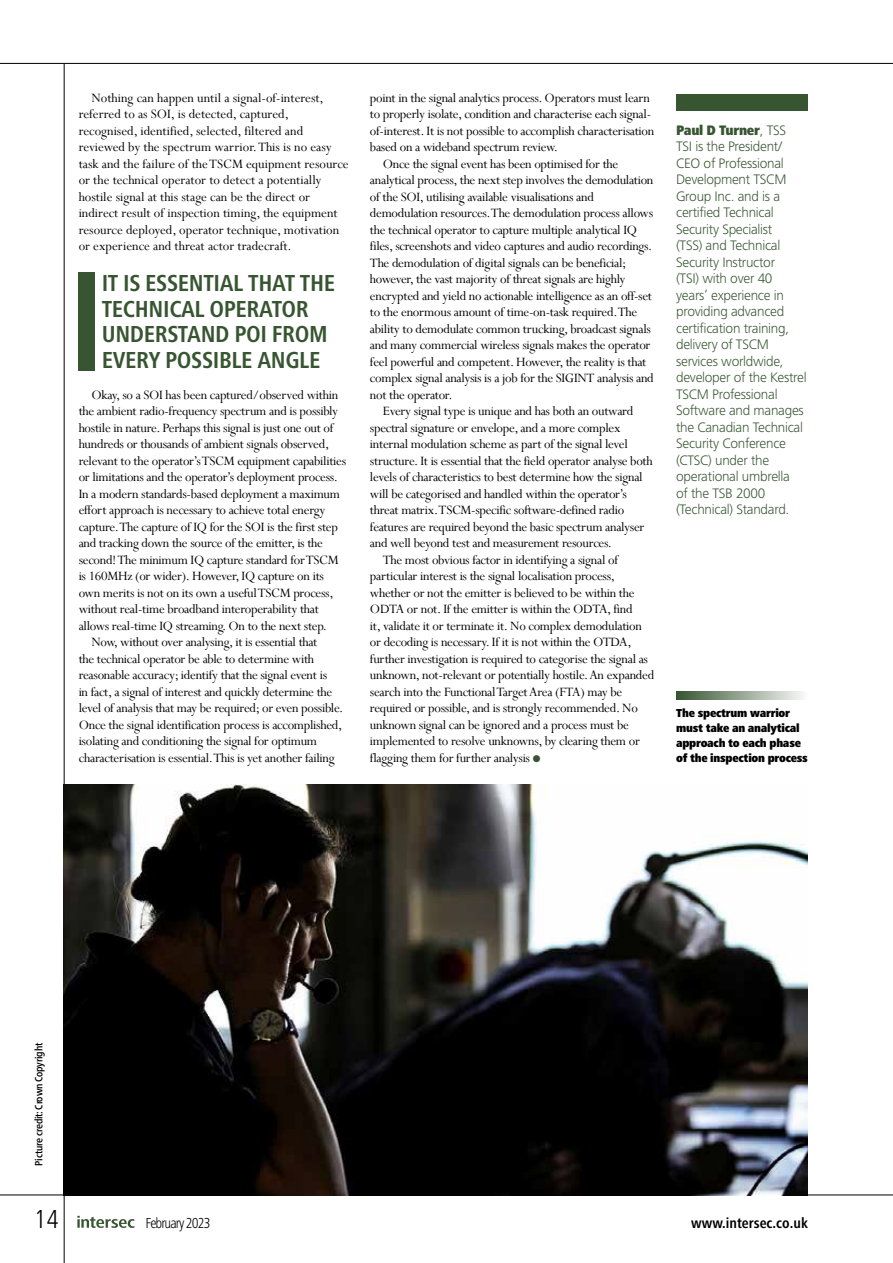
<style>
.page{position:relative;width:893px;height:1263px;background:#fff}
.page>*{position:absolute;margin:0;border:0;box-sizing:border-box;transform-origin:0 0}
.t1{font:300 condensed 27px "Frutiger Next LTW1 G";color:#000}
.t2{font:700 condensed 24px/25.5px "Frutiger Next LT";letter-spacing:-.015em;color:#385532}
.t3{font:700 condensed 15px "Frutiger Next LT";color:#000}
.t4{font:300 condensed 15px "Frutiger Next LTW1 G";letter-spacing:-.06em;color:#000}
.t5{font:14.25px "Perpetua";letter-spacing:-.02em;color:#000}
.t6{font:14.25px/16.5px "Perpetua";color:#000}
.t7{font:300 14.25px/16.5px "Frutiger Next LT";letter-spacing:-.02em;color:#385532}
.t8{font:900 condensed 14.25px "Frutiger Next Pro";letter-spacing:-.02em;color:#385532}
.t9{font:900 condensed 12px/15px "Frutiger Next Pro";letter-spacing:-.02em;color:#000}
.t10{font:500 condensed 10.5px "Frutiger Neue LT Pro";letter-spacing:-.02em;color:#000}
.s1{color:#385532}
.s2{font-family:"Frutiger Next LT";font-weight:300;font-stretch:normal}
</style>
<div class="page">
<hr style="left:0;top:1194px;width:893px;height:1px;background:#000">
<hr style="left:64px;top:64px;width:1px;height:1199px;background:#000">
<hr style="left:0;top:63px;width:893px;height:1px;background:#000">
<svg style="left:77px;top:1216px;width:58px;height:12px"></svg>
<img style="left:64px;top:784px;width:744px;height:411px">
<div style="left:676px;top:95px;width:132px;height:16px;background:#385532"></div>
<svg style="left:676px;top:691px;width:127px;height:8px"></svg>
<div style="left:79px;top:272px;width:16px;height:99px;background:#385532"></div>
<p class="t6" style="left:79px;top:89px;width:272px;text-indent:13px">Nothing can happen until a signal-of-interest, referred to as SOI, is detected, captured, recognised, identified, selected, filtered and reviewed by the spectrum warrior. This is no easy task and the failure of the TSCM equipment resource or the technical operator to detect a potentially hostile signal at this stage can be the direct or indirect result of inspection timing, the equipment resource deployed, operator technique, motivation or experience and threat actor tradecraft.</p>
<h2 class="t2" style="left:102px;top:271px;width:235px">IT IS ESSENTIAL THAT THE<br>TECHNICAL OPERATOR<br>UNDERSTAND POI FROM<br>EVERY POSSIBLE ANGLE</h2>
<p class="t5" style="left:91px;top:385px;width:248px">Okay, so a SOI has been captured/observed within</p>
<p class="t5" style="left:79px;top:402px;width:261px">the ambient radio-frequency spectrum and is possibly</p>
<p class="t5" style="left:79px;top:418px;width:256px">hostile in nature. Perhaps this signal is just one out of</p>
<p class="t5" style="left:79px;top:435px;width:252px">hundreds or thousands of ambient signals observed,</p>
<p class="t5" style="left:79px;top:451px;width:269px">relevant to the operator’s TSCM equipment capabilities</p>
<p class="t5" style="left:79px;top:468px;width:261px">or limitations and the operator’s deployment process.</p>
<p class="t5" style="left:79px;top:484px;width:263px">In a modern standards-based deployment a maximum</p>
<p class="t5" style="left:79px;top:501px;width:248px">effort approach is necessary to achieve total energy</p>
<p class="t5" style="left:79px;top:517px;width:261px">capture. The capture of IQ for the SOI is the first step</p>
<p class="t5" style="left:79px;top:534px;width:246px">and tracking down the source of the emitter, is the</p>
<p class="t5" style="left:79px;top:551px;width:262px">second! The minimum IQ capture standard for TSCM</p>
<p class="t5" style="left:79px;top:567px;width:247px">is 160MHz (or wider). However, IQ capture on its</p>
<p class="t5" style="left:79px;top:584px;width:256px">own merits is not on its own a useful TSCM process,</p>
<p class="t5" style="left:79px;top:600px;width:242px">without real-time broadband interoperability that</p>
<p class="t5" style="left:79px;top:617px;width:250px">allows real-time IQ streaming. On to the next step.</p>
<p class="t5" style="left:91px;top:633px;width:228px">Now, without over analysing, it is essential that</p>
<p class="t5" style="left:79px;top:650px;width:237px">the technical operator be able to determine with</p>
<p class="t5" style="left:79px;top:666px;width:250px">reasonable accuracy; identify that the signal event is</p>
<p class="t5" style="left:79px;top:683px;width:255px">in fact, a signal of interest and quickly determine the</p>
<p class="t5" style="left:79px;top:699px;width:266px">level of analysis that may be required; or even possible.</p>
<p class="t5" style="left:79px;top:716px;width:265px">Once the signal identification process is accomplished,</p>
<p class="t5" style="left:79px;top:732px;width:240px">isolating and conditioning the signal for optimum</p>
<p class="t5" style="left:79px;top:749px;width:258px">characterisation is essential. This is yet another failing</p>
<p class="t5" style="left:370px;top:88px;width:282px">point in the signal analytics process. Operators must learn</p>
<p class="t5" style="left:370px;top:105px;width:283px">to properly isolate, condition and characterise each signal-</p>
<p class="t5" style="left:370px;top:121px;width:286px">of-interest. It is not possible to accomplish characterisation</p>
<p class="t5" style="left:370px;top:138px;width:189px">based on a wideband spectrum review.</p>
<p class="t5" style="left:383px;top:154px;width:237px">Once the signal event has been optimised for the</p>
<p class="t5" style="left:370px;top:171px;width:285px">analytical process, the next step involves the demodulation</p>
<p class="t5" style="left:370px;top:187px;width:225px">of the SOI, utilising available visualisations and</p>
<p class="t5" style="left:370px;top:204px;width:285px">demodulation resources. The demodulation process allows</p>
<p class="t5" style="left:370px;top:220px;width:269px">the technical operator to capture multiple analytical IQ</p>
<p class="t5" style="left:370px;top:237px;width:284px">files, screenshots and video captures and audio recordings.</p>
<p class="t5" style="left:370px;top:253px;width:258px">The demodulation of digital signals can be beneficial;</p>
<p class="t5" style="left:370px;top:270px;width:257px">however, the vast majority of threat signals are highly</p>
<p class="t5" style="left:370px;top:286px;width:284px">encrypted and yield no actionable intelligence as an off-set</p>
<p class="t5" style="left:370px;top:303px;width:269px">to the enormous amount of time-on-task required. The</p>
<p class="t5" style="left:370px;top:319px;width:283px">ability to demodulate common trucking, broadcast signals</p>
<p class="t5" style="left:370px;top:336px;width:282px">and many commercial wireless signals makes the operator</p>
<p class="t5" style="left:370px;top:352px;width:278px">feel powerful and competent. However, the reality is that</p>
<p class="t5" style="left:370px;top:369px;width:285px">complex signal analysis is a job for the SIGINT analysis and</p>
<p class="t5" style="left:370px;top:385px;width:84px">not the operator.</p>
<p class="t5" style="left:383px;top:402px;width:252px">Every signal type is unique and has both an outward</p>
<p class="t5" style="left:370px;top:419px;width:252px">spectral signature or envelope, and a more complex</p>
<p class="t5" style="left:370px;top:435px;width:259px">internal modulation scheme as part of the signal level</p>
<p class="t5" style="left:370px;top:452px;width:284px">structure. It is essential that the field operator analyse both</p>
<p class="t5" style="left:370px;top:468px;width:274px">levels of characteristics to best determine how the signal</p>
<p class="t5" style="left:370px;top:485px;width:258px">will be categorised and handled within the operator’s</p>
<p class="t5" style="left:370px;top:501px;width:256px">threat matrix. TSCM-specific software-defined radio</p>
<p class="t5" style="left:370px;top:518px;width:276px">features are required beyond the basic spectrum analyser</p>
<p class="t5" style="left:370px;top:534px;width:244px">and well beyond test and measurement resources.</p>
<p class="t5" style="left:383px;top:551px;width:237px">The most obvious factor in identifying a signal of</p>
<p class="t5" style="left:370px;top:567px;width:247px">particular interest is the signal localisation process,</p>
<p class="t5" style="left:370px;top:584px;width:266px">whether or not the emitter is believed to be within the</p>
<p class="t5" style="left:370px;top:600px;width:264px">ODTA or not. If the emitter is within the ODTA, find</p>
<p class="t5" style="left:370px;top:617px;width:273px">it, validate it or terminate it. No complex demodulation</p>
<p class="t5" style="left:370px;top:633px;width:263px">or decoding is necessary. If it is not within the OTDA,</p>
<p class="t5" style="left:370px;top:650px;width:280px">further investigation is required to categorise the signal as</p>
<p class="t5" style="left:370px;top:666px;width:286px">unknown, not-relevant or potentially hostile. An expanded</p>
<p class="t5" style="left:370px;top:683px;width:254px">search into the Functional Target Area (FTA) may be</p>
<p class="t5" style="left:370px;top:699px;width:270px">required or possible, and is strongly recommended. No</p>
<p class="t5" style="left:370px;top:716px;width:260px">unknown signal can be ignored and a process must be</p>
<p class="t5" style="left:370px;top:732px;width:271px">implemented to resolve unknowns, by clearing them or</p>
<p class="t5" style="left:370px;top:749px;width:172px">flagging them for further analysis <span class="s1">●</span></p>
<p class="t8" style="left:676px;top:122px;width:111px">Paul D Turner<span class="s2">, TSS</span></p>
<p class="t7" style="left:676px;top:138px;width:132px">TSI is the President/<br>CEO of Professional<br>Development TSCM<br>Group Inc. and is a certified Technical<br>Security Specialist<br>(TSS) and Technical<br>Security Instructor<br>(TSI) with over 40 years’ experience in providing advanced certification training, delivery of TSCM services worldwide, developer of the Kestrel<br>TSCM Professional<br>Software and manages the Canadian Technical<br>Security Conference (CTSC) under the operational umbrella<br>of the TSB 2000 (Technical) Standard.</p>
<p class="t9" style="left:676px;top:705px;width:133px">The spectrum warrior must take an analytical approach to each phase of the inspection process</p>
<p class="t10" style="left:33px;top:1166px;width:124px;rotate:-90deg">Picture credit: Crown Copyright</p>
<h1 class="t1" style="left:34px;top:1203px;width:26px">14</h1>
<p class="t4" style="left:146px;top:1214px;width:67px">February 2023</p>
<p class="t3" style="left:691px;top:1214px;width:118px">www.intersec.co.uk</p>
</div>
